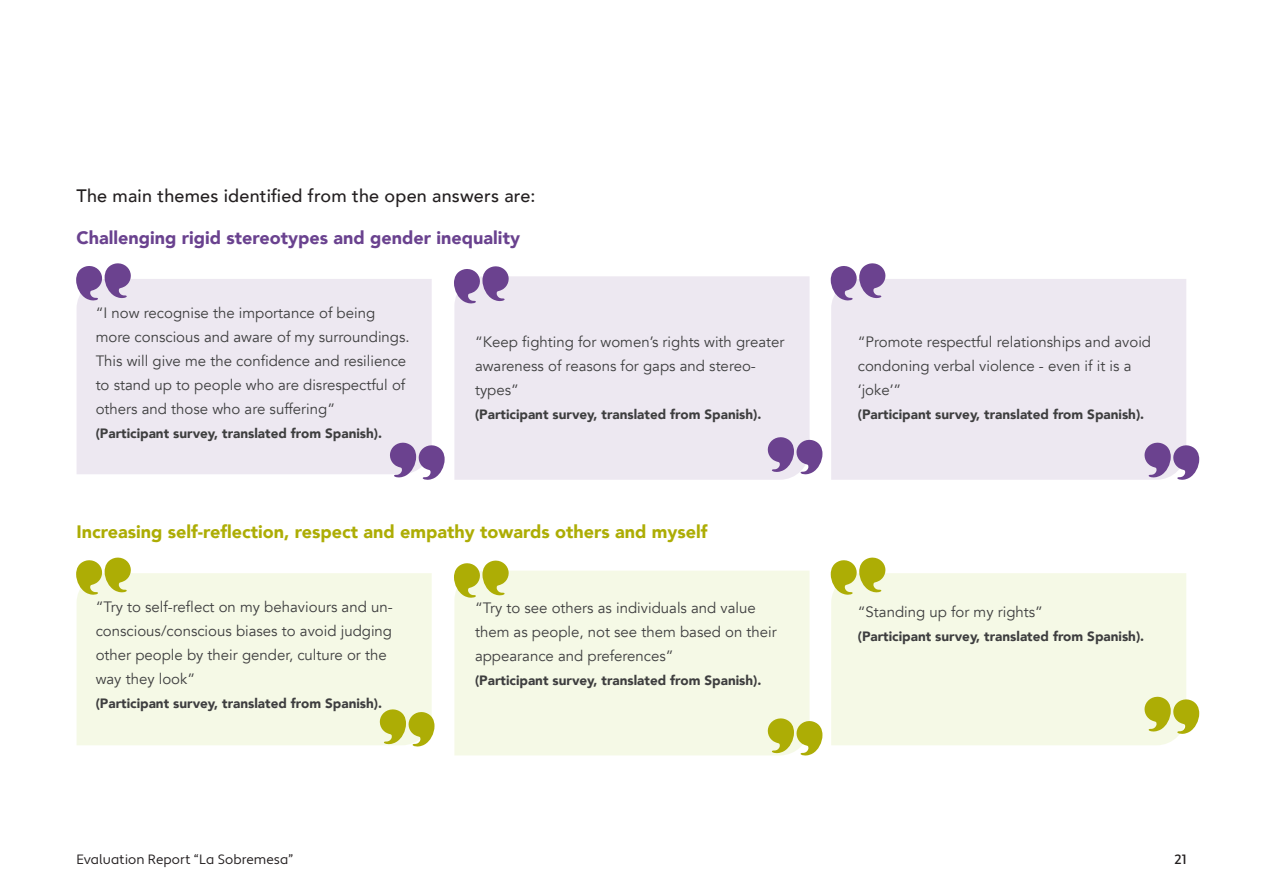
<style>
.page{position:relative;width:1263px;height:893px;background:#fff}
.page>*{position:absolute;margin:0;border:0;box-sizing:border-box;transform-origin:0 0}
.t1{font:900 18px "Avenir";color:#adad05}
.t2{font:900 18px "Avenir";color:#6a428f}
.Subheading_01{font:500 18px "Avenir";letter-spacing:.01em;color:#231f20}
.t3{font:15px/24px "Avenir";color:#3e3e3f}
.t4{font:900 13.5px "Avenir";color:#3e3e3f}
.t5{font:13.5px "Apertura";letter-spacing:.005em;color:#231f20}
.t6{font:500 13.5px "Apertura";color:#231f20}
</style>
<div class="page">
<div style="left:77px;top:279px;width:355px;height:195px;background:#ede8f1"></div>
<div style="left:77px;top:573px;width:355px;height:172px;background:#f5f9e6"></div>
<div style="left:454px;top:276px;width:355px;height:204px;background:#ede8f1"></div>
<div style="left:454px;top:571px;width:355px;height:184px;background:#f5f9e6"></div>
<div style="left:831px;top:279px;width:355px;height:201px;background:#ede8f1"></div>
<div style="left:831px;top:573px;width:355px;height:172px;background:#f5f9e6"></div>
<svg style="left:76px;top:263px;width:55px;height:38px"></svg>
<svg style="left:76px;top:557px;width:55px;height:38px"></svg>
<svg style="left:454px;top:266px;width:55px;height:38px"></svg>
<svg style="left:454px;top:560px;width:55px;height:38px"></svg>
<svg style="left:831px;top:263px;width:55px;height:38px"></svg>
<svg style="left:831px;top:557px;width:55px;height:38px"></svg>
<svg style="left:390px;top:442px;width:55px;height:38px"></svg>
<svg style="left:380px;top:709px;width:55px;height:38px"></svg>
<svg style="left:767px;top:437px;width:55px;height:37px"></svg>
<svg style="left:767px;top:718px;width:55px;height:38px"></svg>
<svg style="left:1144px;top:442px;width:55px;height:38px"></svg>
<svg style="left:1144px;top:696px;width:55px;height:38px"></svg>
<p class="Subheading_01" style="left:77px;top:180px;width:461px">The main themes identified from the open answers are:</p>
<p class="t2" style="left:77px;top:222px;width:445px">Challenging rigid stereotypes and gender inequality</p>
<p class="t3" style="left:96px;top:301px;width:315px">“I now recognise the importance of being more conscious and aware of my surroundings.<br>This will give me the confidence and resilience to stand up to people who are disrespectful of others and those who are suffering”</p>
<p class="t4" style="left:96px;top:422px;width:288px">(Participant survey, translated from Spanish).</p>
<p class="t3" style="left:475px;top:330px;width:311px">“Keep fighting for women’s rights with greater awareness of reasons for gaps and stereo&shy;types”</p>
<p class="t4" style="left:475px;top:402px;width:288px">(Participant survey, translated from Spanish).</p>
<p class="t1" style="left:77px;top:517px;width:632px">Increasing self-reflection, respect and empathy towards others and myself</p>
<p class="t3" style="left:96px;top:595px;width:298px">“Try to self-reflect on my behaviours and un&shy;conscious/conscious biases to avoid judging other people by their gender, culture or the way they look”</p>
<p class="t4" style="left:96px;top:692px;width:288px">(Participant survey, translated from Spanish).</p>
<p class="t3" style="left:475px;top:596px;width:303px">“Try to see others as individuals and value them as people, not see them based on their appearance and preferences”</p>
<p class="t4" style="left:475px;top:668px;width:288px">(Participant survey, translated from Spanish).</p>
<p class="t3" style="left:858px;top:330px;width:295px">“Promote respectful relationships and avoid condoning verbal violence - even if it is a ‘joke’”</p>
<p class="t4" style="left:858px;top:402px;width:288px">(Participant survey, translated from Spanish).</p>
<p class="t3" style="left:858px;top:600px;width:187px">“Standing up for my rights”</p>
<p class="t4" style="left:858px;top:624px;width:288px">(Participant survey, translated from Spanish).</p>
<p class="t5" style="left:77px;top:851px;width:218px">Evaluation Report “La Sobremesa”</p>
<p class="t6" style="left:1174px;top:851px;width:14px">21</p>
</div>
